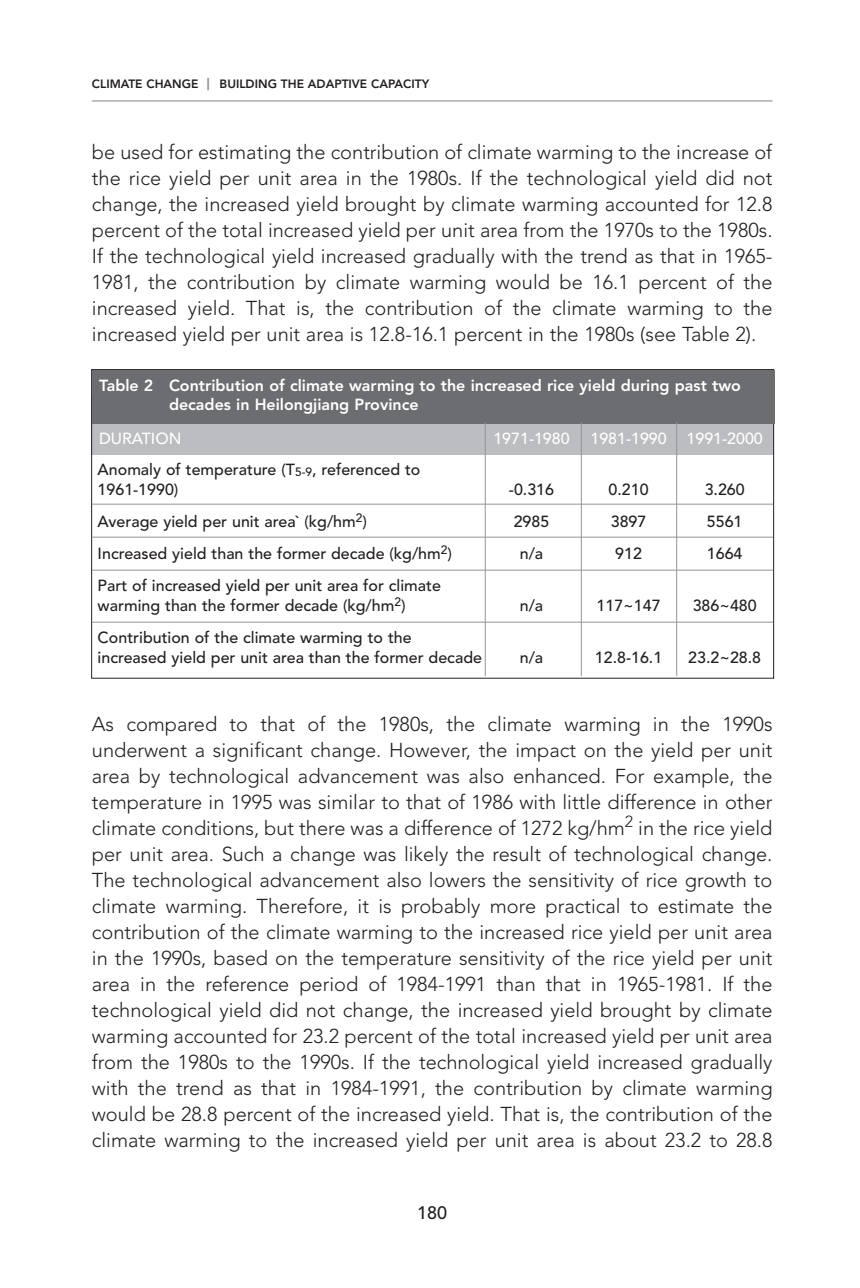
<style>
.page{position:relative;width:860px;height:1288px;background:#fff}
.page>*{position:absolute;margin:0;border:0;box-sizing:border-box;transform-origin:0 0}
.t1{font:300 20px/26px "Avenir";color:#231f20;text-align:justify}
.t2{font:500 18px "Avenir";color:#231f20}
.t3{font:500 16px/20px "Avenir";color:#231f20}
.t4{font:800 16px/19.2px "Avenir";color:#fff}
.t5{font:500 16px "Avenir";color:#fff}
.t6{font:800 12px "Avenir";color:#231f20}
.s1{font-size:16px;color:#939598}
</style>
<div class="page">
<hr style="left:92px;top:100px;width:680px;height:1px;background:#808285">
<div style="left:92px;top:397px;width:681px;height:58px;background:#bcbdc0"></div>
<hr style="left:92px;top:504px;width:680px;height:1px;background:#939598">
<hr style="left:92px;top:537px;width:680px;height:1px;background:#939598">
<hr style="left:92px;top:570px;width:680px;height:1px;background:#939598">
<hr style="left:92px;top:622px;width:680px;height:1px;background:#939598">
<div style="left:92px;top:370px;width:682px;height:54px;background:#6c6d70"></div>
<hr style="left:676px;top:422px;width:1px;height:254px;background:#939598">
<hr style="left:580px;top:422px;width:1px;height:254px;background:#939598">
<hr style="left:484px;top:422px;width:1px;height:254px;background:#939598">
<p class="t6" style="left:92px;top:79px;width:339px">CLIMATE CHANGE <span class="s1">|</span> BUILDING THE ADAPTIVE CAPACITY</p>
<p class="t1" style="left:92px;top:140px;width:682px">be used for estimating the contribution of climate warming to the increase of the rice yield per unit area in the 1980s. If the technological yield did not change, the increased yield brought by climate warming accounted for 12.8 percent of the total increased yield per unit area from the 1970s to the 1980s.<br>If the technological yield increased gradually with the trend as that in 1965- 1981, the contribution by climate warming would be 16.1 percent of the increased yield. That is, the contribution of the climate warming to the increased yield per unit area is 12.8-16.1 percent in the 1980s (see Table 2).</p>
<p class="t4" style="left:169px;top:377px;width:573px;text-indent:-70px">Table 2 Contribution of climate warming to the increased rice yield during past two decades in Heilongjiang Province</p>
<p class="t5" style="left:99px;top:432px;width:84px">DURATION</p>
<p class="t5" style="left:493px;top:432px;width:78px">1971-1980</p>
<p class="t5" style="left:590px;top:432px;width:174px">1981-1990 1991-2000</p>
<p class="t3" style="left:98px;top:461px;width:324px">Anomaly of temperature (T<sub>5-9</sub>, referenced to<br>1961-1990)</p>
<p class="t3" style="left:509px;top:481px;width:47px">-0.316</p>
<p class="t3" style="left:608px;top:481px;width:42px">0.210</p>
<p class="t3" style="left:704px;top:481px;width:42px">3.260</p>
<p class="t3" style="left:98px;top:513px;width:271px">Average yield per unit area` (kg/hm<sup>2</sup>)</p>
<p class="t3" style="left:513px;top:513px;width:37px">2985</p>
<p class="t3" style="left:610px;top:513px;width:37px">3897</p>
<p class="t3" style="left:706px;top:513px;width:37px">5561</p>
<p class="t3" style="left:98px;top:545px;width:355px">Increased yield than the former decade (kg/hm<sup>2</sup>)</p>
<p class="t3" style="left:519px;top:545px;width:25px">n/a</p>
<p class="t3" style="left:615px;top:545px;width:28px">912</p>
<p class="t3" style="left:706px;top:545px;width:37px">1664</p>
<p class="t3" style="left:98px;top:577px;width:345px">Part of increased yield per unit area for climate warming than the former decade (kg/hm<sup>2</sup>)</p>
<p class="t3" style="left:519px;top:597px;width:25px">n/a</p>
<p class="t3" style="left:596px;top:597px;width:66px">117~147</p>
<p class="t3" style="left:692px;top:597px;width:66px">386~480</p>
<p class="t3" style="left:98px;top:629px;width:386px">Contribution of the climate warming to the increased yield per unit area than the former decade</p>
<p class="t3" style="left:519px;top:649px;width:25px">n/a</p>
<p class="t3" style="left:594px;top:649px;width:69px">12.8-16.1</p>
<p class="t3" style="left:688px;top:649px;width:74px">23.2~28.8</p>
<p class="t1" style="left:92px;top:712px;width:682px">As compared to that of the 1980s, the climate warming in the 1990s underwent a significant change. However, the impact on the yield per unit area by technological advancement was also enhanced. For example, the temperature in 1995 was similar to that of 1986 with little difference in other climate conditions, but there was a difference of 1272 kg/hm<sup>2</sup> in the rice yield per unit area. Such a change was likely the result of technological change.<br>The technological advancement also lowers the sensitivity of rice growth to climate warming. Therefore, it is probably more practical to estimate the contribution of the climate warming to the increased rice yield per unit area in the 1990s, based on the temperature sensitivity of the rice yield per unit area in the reference period of 1984-1991 than that in 1965-1981. If the technological yield did not change, the increased yield brought by climate warming accounted for 23.2 percent of the total increased yield per unit area from the 1980s to the 1990s. If the technological yield increased gradually with the trend as that in 1984-1991, the contribution by climate warming would be 28.8 percent of the increased yield. That is, the contribution of the climate warming to the increased yield per unit area is about 23.2 to 28.8</p>
<p class="t2" style="left:417px;top:1205px;width:32px">180</p>
</div>
